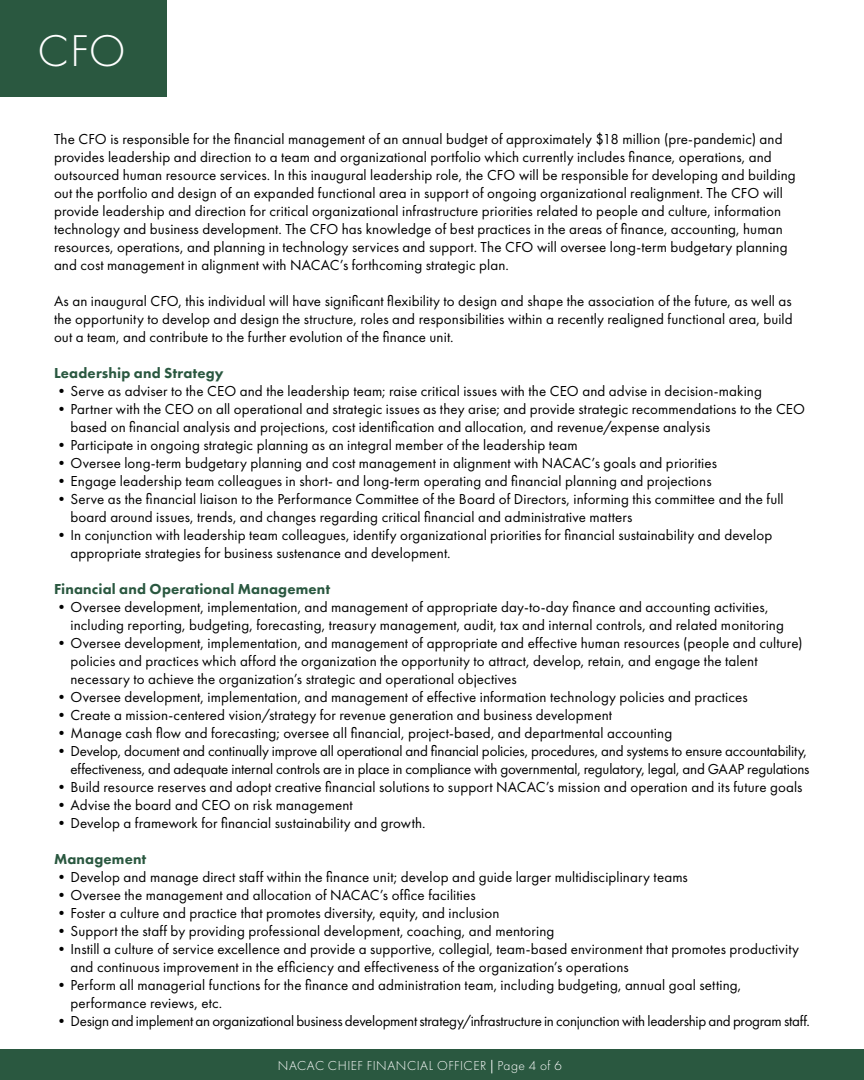
<style>
.page{position:relative;width:864px;height:1080px;background:#fff}
.page>*{position:absolute;margin:0;border:0;box-sizing:border-box;transform-origin:0 0}
.t1{font:300 46.2px "Futura PT";color:#fff}
.t2{font:15px/18px "Futura PT";letter-spacing:.005em;color:#000}
.t3{font:15px/18px "Futura PT";letter-spacing:-.015em;color:#000;text-align:right}
.t4{font:800 15px "Futura PT";letter-spacing:.01em;color:#2a5840}
.t5{font:300 13.5px "Futura PT";letter-spacing:.04em;color:#fff}
.s1{font-family:"Minion Pro";font-weight:400}
</style>
<div class="page">
<div style="left:0;top:1049px;width:864px;height:31px;background:#2a5840"></div>
<div style="left:0;top:0;width:166px;height:96px;background:#2a5840"></div>
<h1 class="t1" style="left:37px;top:24px;width:90px">CFO</h1>
<p class="t2" style="left:54px;top:130px;width:743px">The CFO is responsible for the financial management of an annual budget of approximately $18 million (pre-pandemic) and provides leadership and direction to a team and organizational portfolio which currently includes finance, operations, and outsourced human resource services. In this inaugural leadership role, the CFO will be responsible for developing and building out the portfolio and design of an expanded functional area in support of ongoing organizational realignment. The CFO will provide leadership and direction for critical organizational infrastructure priorities related to people and culture, information technology and business development. The CFO has knowledge of best practices in the areas of finance, accounting, human resources, operations, and planning in technology services and support. The CFO will oversee long-term budgetary planning and cost management in alignment with NACAC’s forthcoming strategic plan.</p>
<p class="t2" style="left:54px;top:292px;width:740px;text-align:justify">As an inaugural CFO, this individual will have significant flexibility to design and shape the association of the future, as well as the opportunity to develop and design the structure, roles and responsibilities within a recently realigned functional area, build out a team, and contribute to the further evolution of the finance unit.</p>
<p class="t4" style="left:54px;top:364px;width:171px">Leadership and Strategy</p>
<p class="t2" style="left:54px;top:382px;width:709px">•Serve as adviser to the CEO and the leadership team; raise critical issues with the CEO and advise in decision-making</p>
<p class="t2" style="left:70px;top:400px;width:736px;text-indent:-16px">•Partner with the CEO on all operational and strategic issues as they arise; and provide strategic recommendations to the CEO based on financial analysis and projections, cost identification and allocation, and revenue/expense analysis</p>
<p class="t2" style="left:54px;top:436px;width:525px">•Participate in ongoing strategic planning as an integral member of the leadership team</p>
<p class="t2" style="left:54px;top:454px;width:665px">•Oversee long-term budgetary planning and cost management in alignment with NACAC’s goals and priorities</p>
<p class="t2" style="left:54px;top:472px;width:659px">•Engage leadership team colleagues in short- and long-term operating and financial planning and projections</p>
<p class="t2" style="left:70px;top:490px;width:715px;text-indent:-16px">•Serve as the financial liaison to the Performance Committee of the Board of Directors, informing this committee and the full board around issues, trends, and changes regarding critical financial and administrative matters</p>
<p class="t2" style="left:70px;top:526px;width:703px;text-indent:-16px">•In conjunction with leadership team colleagues, identify organizational priorities for financial sustainability and develop appropriate strategies for business sustenance and development.</p>
<p class="t4" style="left:54px;top:580px;width:278px">Financial and Operational Management</p>
<p class="t2" style="left:70px;top:598px;width:715px;text-indent:-16px">•Oversee development, implementation, and management of appropriate day-to-day finance and accounting activities, including reporting, budgeting, forecasting, treasury management, audit, tax and internal controls, and related monitoring</p>
<p class="t2" style="left:70px;top:634px;width:734px;text-indent:-16px">•Oversee development, implementation, and management of appropriate and effective human resources (people and culture) policies and practices which afford the organization the opportunity to attract, develop, retain, and engage the talent necessary to achieve the organization’s strategic and operational objectives</p>
<p class="t2" style="left:54px;top:688px;width:695px">•Oversee development, implementation, and management of effective information technology policies and practices</p>
<p class="t2" style="left:54px;top:706px;width:560px">•Create a mission-centered vision/strategy for revenue generation and business development</p>
<p class="t2" style="left:54px;top:724px;width:620px">•Manage cash flow and forecasting; oversee all financial, project-based, and departmental accounting</p>
<p class="t3" style="left:54px;top:742px;width:757px">•Develop, document and continually improve all operational and financial policies, procedures, and systems to ensure accountability, effectiveness, and adequate internal controls are in place in compliance with governmental, regulatory, legal, and GAAP regulations</p>
<p class="t2" style="left:54px;top:778px;width:750px">•Build resource reserves and adopt creative financial solutions to support NACAC’s mission and operation and its future goals</p>
<p class="t2" style="left:54px;top:796px;width:300px">•Advise the board and CEO on risk management</p>
<p class="t2" style="left:54px;top:814px;width:373px">•Develop a framework for financial sustainability and growth.</p>
<p class="t4" style="left:54px;top:850px;width:94px">Management</p>
<p class="t2" style="left:54px;top:868px;width:635px">•Develop and manage direct staff within the finance unit; develop and guide larger multidisciplinary teams</p>
<p class="t2" style="left:54px;top:886px;width:423px">•Oversee the management and allocation of NACAC’s office facilities</p>
<p class="t2" style="left:54px;top:904px;width:447px">•Foster a culture and practice that promotes diversity, equity, and inclusion</p>
<p class="t2" style="left:54px;top:922px;width:502px">•Support the staff by providing professional development, coaching, and mentoring</p>
<p class="t2" style="left:70px;top:940px;width:730px;text-indent:-16px">•Instill a culture of service excellence and provide a supportive, collegial, team-based environment that promotes productivity and continuous improvement in the efficiency and effectiveness of the organization’s operations</p>
<p class="t2" style="left:70px;top:976px;width:672px;text-indent:-16px">•Perform all managerial functions for the finance and administration team, including budgeting, annual goal setting, performance reviews, etc.</p>
<p class="t3" style="left:54px;top:1012px;width:758px">•Design and implement an organizational business development strategy/infrastructure in conjunction with leadership and program staff.</p>
<p class="t5" style="left:278px;top:1058px;width:285px">NACAC CHIEF FINANCIAL OFFICER <span class="s1">|</span> Page 4 of 6</p>
</div>
